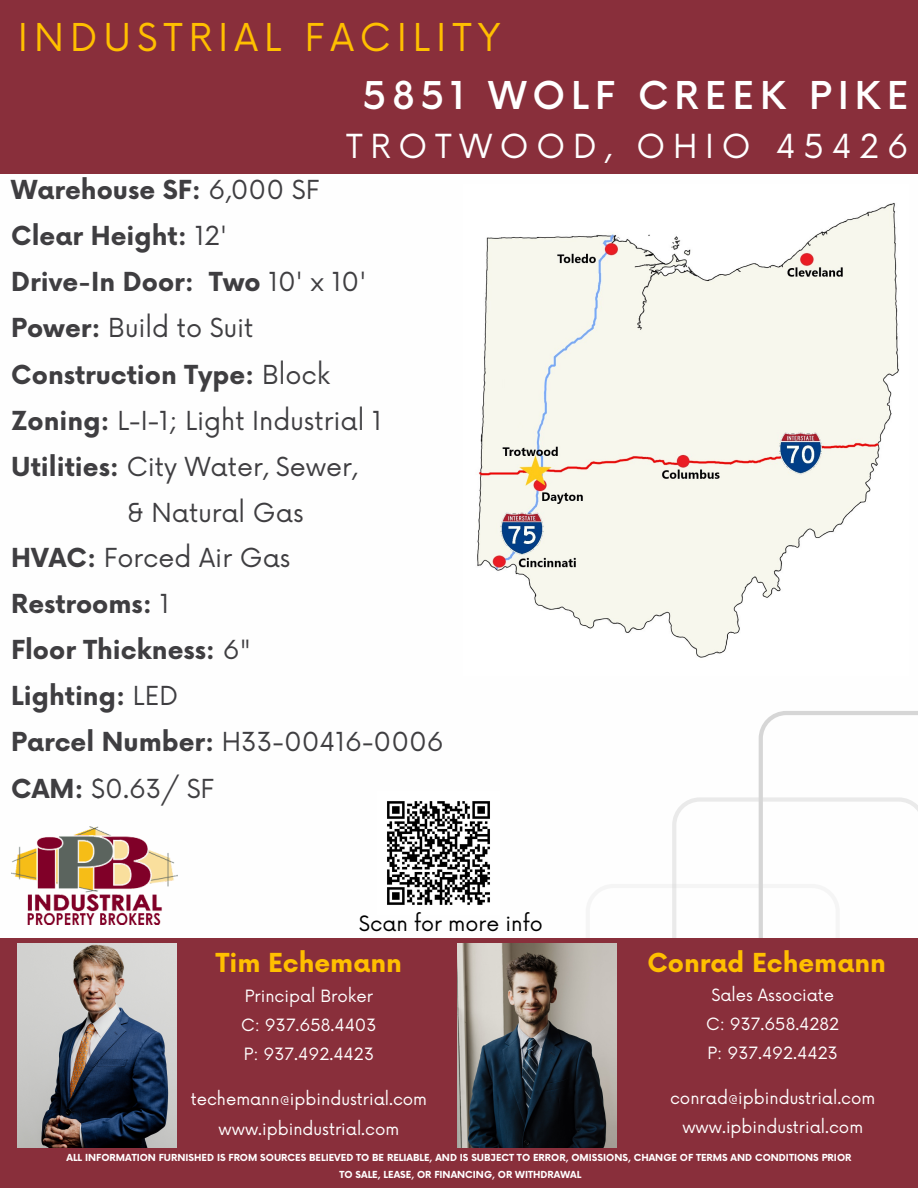
<style>
.page{position:relative;width:918px;height:1188px;background:#fff}
.page>*{position:absolute;margin:0;border:0;box-sizing:border-box;transform-origin:0 0}
.t1{font:37.35px "Now";letter-spacing:.16em;color:#ffbf00}
.t2{font:500 37.35px "Now";letter-spacing:.16em;color:#fff}
.t3{font:32.25px "Now";letter-spacing:.24em;color:#fff}
.t4{font:25.5px "Now";color:#3f3e41}
.t5{font:700 25.5px "Now";color:#3f3e41}
.t6{font:700 25.5px "Now";color:#ffbf00}
.t7{font:20.55px "Now";color:#000}
.t8{font:16.5px "Now";color:#fff}
.t9{font:700 9.45px "Now";color:#fff}
.s1{font-weight:400}
.s2{font-weight:700}
</style>
<div class="page">
<svg style="left:672px;top:797px;width:87px;height:141px"></svg>
<svg style="left:759px;top:711px;width:159px;height:227px"></svg>
<img style="left:11px;top:827px;width:167px;height:98px">
<img style="left:387px;top:801px;width:103px;height:104px">
<div style="left:0;top:0;width:918px;height:174px;background:#892f3b"></div>
<div style="left:0;top:938px;width:918px;height:250px;background:#892f3b"></div>
<img style="left:18px;top:944px;width:159px;height:203px">
<img style="left:458px;top:944px;width:159px;height:203px">
<img style="left:477px;top:203px;width:422px;height:455px">
<p class="t1" style="left:18px;top:17px;width:484px">INDUSTRIAL FACILITY</p>
<p class="t2" style="left:363px;top:75px;width:547px">5851 WOLF CREEK PIKE</p>
<p class="t3" style="left:346px;top:128px;width:564px">TROTWOOD, OHIO 45426</p>
<p class="t5" style="left:11px;top:176px;width:310px">Warehouse SF: <span class="s1">6,000 SF</span></p>
<p class="t5" style="left:11px;top:222px;width:217px">Clear Height: <span class="s1">12'</span></p>
<p class="t5" style="left:11px;top:268px;width:356px">Drive-In Door: Two <span class="s1">10' x 10'</span></p>
<p class="t4" style="left:11px;top:314px;width:244px"><span class="s2">Power:</span> Build to Suit</p>
<p class="t5" style="left:11px;top:361px;width:320px">Construction Type: <span class="s1">Block</span></p>
<p class="t4" style="left:11px;top:406px;width:372px"><span class="s2">Zoning:</span> L-I-1; Light Industrial 1</p>
<p class="t4" style="left:11px;top:452px;width:348px"><span class="s2">Utilities:</span> City Water, Sewer,</p>
<p class="t4" style="left:127px;top:498px;width:179px">&amp; Natural Gas</p>
<p class="t4" style="left:11px;top:543px;width:281px"><span class="s2">HVAC:</span> Forced Air Gas</p>
<p class="t5" style="left:11px;top:590px;width:160px">Restrooms: <span class="s1">1</span></p>
<p class="t5" style="left:11px;top:636px;width:241px">Floor Thickness: <span class="s1">6"</span></p>
<p class="t5" style="left:11px;top:682px;width:168px">Lighting: <span class="s1">LED</span></p>
<p class="t4" style="left:11px;top:728px;width:434px"><span class="s2">Parcel Number:</span> H33-00416-0006</p>
<p class="t4" style="left:11px;top:774px;width:204px"><span class="s2">CAM:</span> $0.63/ SF</p>
<h5 class="t7" style="left:359px;top:913px;width:186px">Scan for more info</h5>
<h6 class="t6" style="left:216px;top:949px;width:188px">Tim Echemann</h6>
<h4 class="t6" style="left:647px;top:949px;width:240px">Conrad Echemann</h4>
<p class="t8" style="left:245px;top:987px;width:130px">Principal Broker</p>
<p class="t8" style="left:241px;top:1016px;width:137px">C: 937.658.4403</p>
<p class="t8" style="left:244px;top:1045px;width:132px">P: 937.492.4423</p>
<p class="t8" style="left:191px;top:1090px;width:238px">techemann@ipbindustrial.com</p>
<p class="t8" style="left:219px;top:1119px;width:182px">www.ipbindustrial.com</p>
<h4 class="t8" style="left:711px;top:985px;width:124px">Sales Associate</h4>
<p class="t8" style="left:706px;top:1015px;width:135px">C: 937.658.4282</p>
<p class="t8" style="left:708px;top:1044px;width:132px">P: 937.492.4423</p>
<p class="t8" style="left:670px;top:1089px;width:207px">conrad@ipbindustrial.com</p>
<p class="t8" style="left:682px;top:1118px;width:182px">www.ipbindustrial.com</p>
<p class="t9" style="left:66px;top:1153px;width:787px">ALL INFORMATION FURNISHED IS FROM SOURCES BELIEVED TO BE RELIABLE, AND IS SUBJECT TO ERROR, OMISSIONS, CHANGE OF TERMS AND CONDITIONS PRIOR</p>
<p class="t9" style="left:339px;top:1169px;width:243px">TO SALE, LEASE, OR FINANCING, OR WITHDRAWAL</p>
</div>
